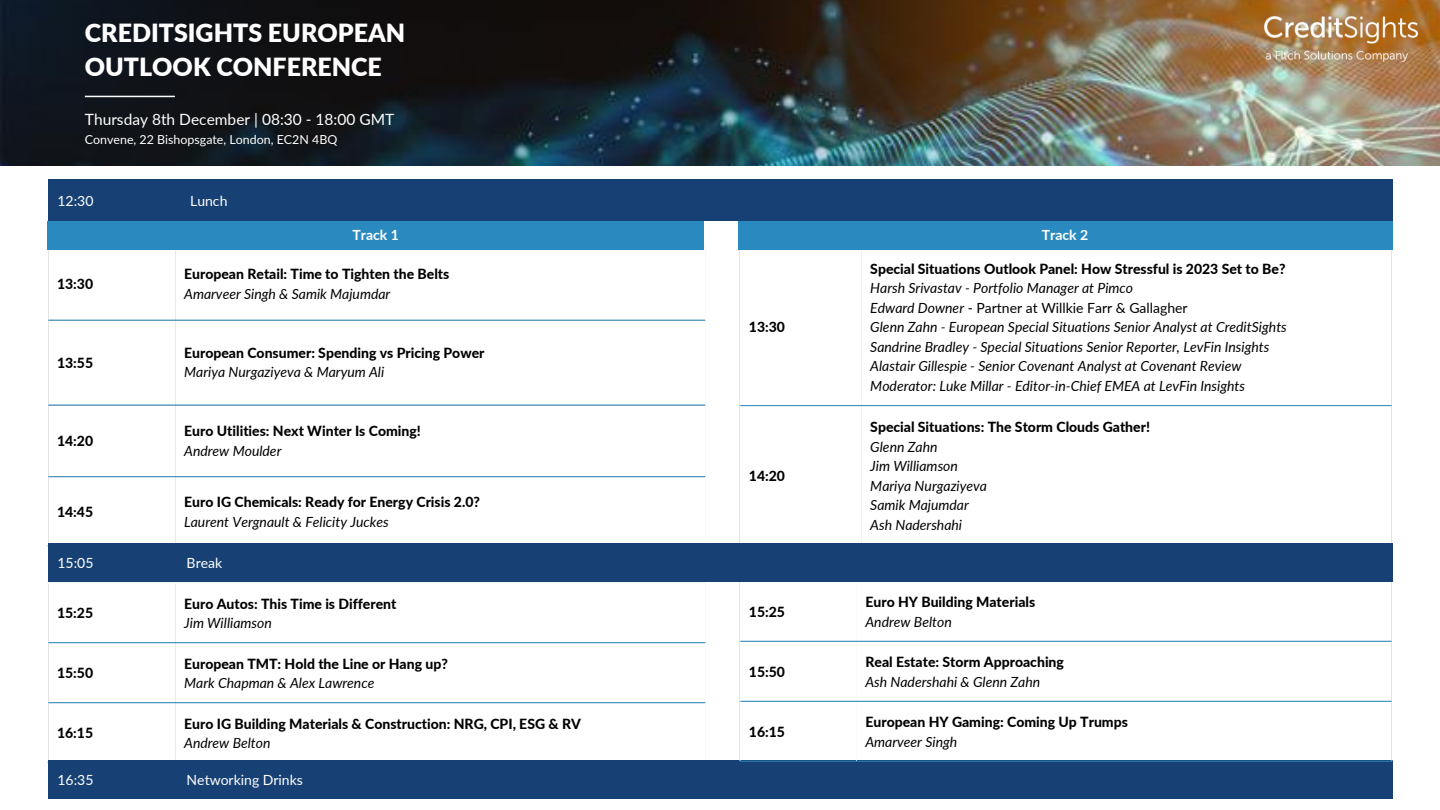
<style>
.page{position:relative;width:1440px;height:810px;background:#fff}
.page>*{position:absolute;margin:0;border:0;box-sizing:border-box;transform-origin:0 0}
.t1{font:900 25px/34.5px "Lato";color:#fff}
.t2{font:15.5px "Lato";color:#fff}
.t3{font:italic 14px/19.5px "Lato";color:#000}
.t4{font:800 14px "Lato";color:#000}
.t5{font:14px "Lato";color:#fff}
.t6{font:700 14px "Lato";color:#fff}
.t7{font:12.4px "Lato";color:#fff}
.s1{font-style:normal}
</style>
<div class="page">
<hr style="left:48px;top:320px;width:657px;height:1px;background:#2a8abf">
<hr style="left:48px;top:405px;width:657px;height:1px;background:#2a8abf">
<hr style="left:48px;top:476px;width:657px;height:1px;background:#2a8abf">
<hr style="left:740px;top:405px;width:652px;height:1px;background:#2a8abf">
<div style="left:48px;top:180px;width:1344px;height:41px;background:#174174"></div>
<hr style="left:48px;top:642px;width:657px;height:1px;background:#2a8abf">
<hr style="left:48px;top:702px;width:657px;height:1px;background:#2a8abf">
<div style="left:48px;top:760px;width:1344px;height:39px;background:#174174"></div>
<hr style="left:740px;top:582px;width:1px;height:179px;background:#fff">
<hr style="left:856px;top:582px;width:1px;height:179px;background:#fff">
<hr style="left:740px;top:641px;width:652px;height:1px;background:#2a8abf">
<hr style="left:740px;top:701px;width:652px;height:1px;background:#2a8abf">
<hr style="left:740px;top:761px;width:652px;height:1px;background:#2a8abf">
<div style="left:48px;top:543px;width:1344px;height:39px;background:#174174"></div>
<img style="left:0;top:0;width:1440px;height:166px">
<img style="left:1264px;top:17px;width:153px;height:45px">
<hr style="left:85px;top:96px;width:90px;height:1px;background:#fff">
<div style="left:48px;top:221px;width:656px;height:28px;background:#2a8abf"></div>
<div style="left:738px;top:221px;width:654px;height:28px;background:#2a8abf"></div>
<h1 class="t1" style="left:85px;top:15px;width:322px">CREDITSIGHTS EUROPEAN<br>OUTLOOK CONFERENCE</h1>
<p class="t2" style="left:85px;top:110px;width:311px">Thursday 8th December | 08:30 - 18:00 GMT</p>
<p class="t7" style="left:85px;top:132px;width:254px">Convene, 22 Bishopsgate, London, EC2N 4BQ</p>
<p class="t5" style="left:58px;top:193px;width:37px">12:30</p>
<p class="t5" style="left:190px;top:193px;width:39px">Lunch</p>
<p class="t6" style="left:352px;top:226px;width:48px">Track 1</p>
<p class="t6" style="left:1042px;top:226px;width:48px">Track 2</p>
<p class="t4" style="left:57px;top:275px;width:38px">13:30</p>
<p class="t4" style="left:57px;top:354px;width:38px">13:55</p>
<p class="t4" style="left:57px;top:432px;width:38px">14:20</p>
<p class="t4" style="left:57px;top:503px;width:38px">14:45</p>
<p class="t4" style="left:184px;top:265px;width:267px">European Retail: Time to Tighten the Belts</p>
<p class="t3" style="left:184px;top:284px;width:208px">Amarveer Singh &amp; Samik Majumdar</p>
<p class="t4" style="left:184px;top:344px;width:302px">European Consumer: Spending vs Pricing Power</p>
<p class="t3" style="left:184px;top:362px;width:202px">Mariya Nurgaziyeva &amp; Maryum Ali</p>
<p class="t4" style="left:184px;top:422px;width:238px">Euro Utilities: Next Winter Is Coming!</p>
<p class="t3" style="left:184px;top:440px;width:99px">Andrew Moulder</p>
<p class="t4" style="left:184px;top:493px;width:297px">Euro IG Chemicals: Ready for Energy Crisis 2.0?</p>
<p class="t3" style="left:184px;top:511px;width:206px">Laurent Vergnault &amp; Felicity Juckes</p>
<p class="t5" style="left:58px;top:554px;width:37px">15:05</p>
<p class="t5" style="left:187px;top:554px;width:37px">Break</p>
<p class="t4" style="left:57px;top:605px;width:38px">15:25</p>
<p class="t4" style="left:57px;top:665px;width:38px">15:50</p>
<p class="t4" style="left:57px;top:725px;width:38px">16:15</p>
<p class="t4" style="left:184px;top:595px;width:214px">Euro Autos: This Time is Different</p>
<p class="t3" style="left:184px;top:613px;width:89px">Jim Williamson</p>
<p class="t4" style="left:184px;top:655px;width:265px">European TMT: Hold the Line or Hang up?</p>
<p class="t3" style="left:184px;top:673px;width:192px">Mark Chapman &amp; Alex Lawrence</p>
<p class="t4" style="left:184px;top:715px;width:398px">Euro IG Building Materials &amp; Construction: NRG, CPI, ESG &amp; RV</p>
<p class="t3" style="left:184px;top:733px;width:88px">Andrew Belton</p>
<p class="t5" style="left:58px;top:771px;width:37px">16:35</p>
<p class="t5" style="left:187px;top:771px;width:118px">Networking Drinks</p>
<p class="t4" style="left:749px;top:319px;width:38px">13:30</p>
<p class="t4" style="left:749px;top:467px;width:38px">14:20</p>
<p class="t4" style="left:749px;top:603px;width:38px">15:25</p>
<p class="t4" style="left:749px;top:663px;width:38px">15:50</p>
<p class="t4" style="left:749px;top:723px;width:38px">16:15</p>
<p class="t4" style="left:870px;top:260px;width:417px">Special Situations Outlook Panel: How Stressful is 2023 Set to Be?</p>
<p class="t3" style="left:870px;top:278px;width:418px">Harsh Srivastav - Portfolio Manager at Pimco<br>Edward Downer <span class="s1">- Partner at Willkie Farr &amp; Gallagher<br></span>Glenn Zahn - European Special Situations Senior Analyst at CreditSights Sandrine Bradley - Special Situations Senior Reporter, LevFin Insights Alastair Gillespie - Senior Covenant Analyst at Covenant Review Moderator: Luke Millar - Editor-in-Chief EMEA at LevFin Insights</p>
<p class="t4" style="left:870px;top:418px;width:281px">Special Situations: The Storm Clouds Gather!</p>
<p class="t3" style="left:870px;top:437px;width:118px">Glenn Zahn<br>Jim Williamson<br>Mariya Nurgaziyeva<br>Samik Majumdar<br>Ash Nadershahi</p>
<p class="t4" style="left:865px;top:593px;width:171px">Euro HY Building Materials</p>
<p class="t3" style="left:865px;top:611px;width:88px">Andrew Belton</p>
<p class="t4" style="left:865px;top:653px;width:200px">Real Estate: Storm Approaching</p>
<p class="t3" style="left:865px;top:671px;width:176px">Ash Nadershahi &amp; Glenn Zahn</p>
<p class="t4" style="left:865px;top:713px;width:264px">European HY Gaming: Coming Up Trumps</p>
<p class="t3" style="left:865px;top:731px;width:93px">Amarveer Singh</p>
</div>
